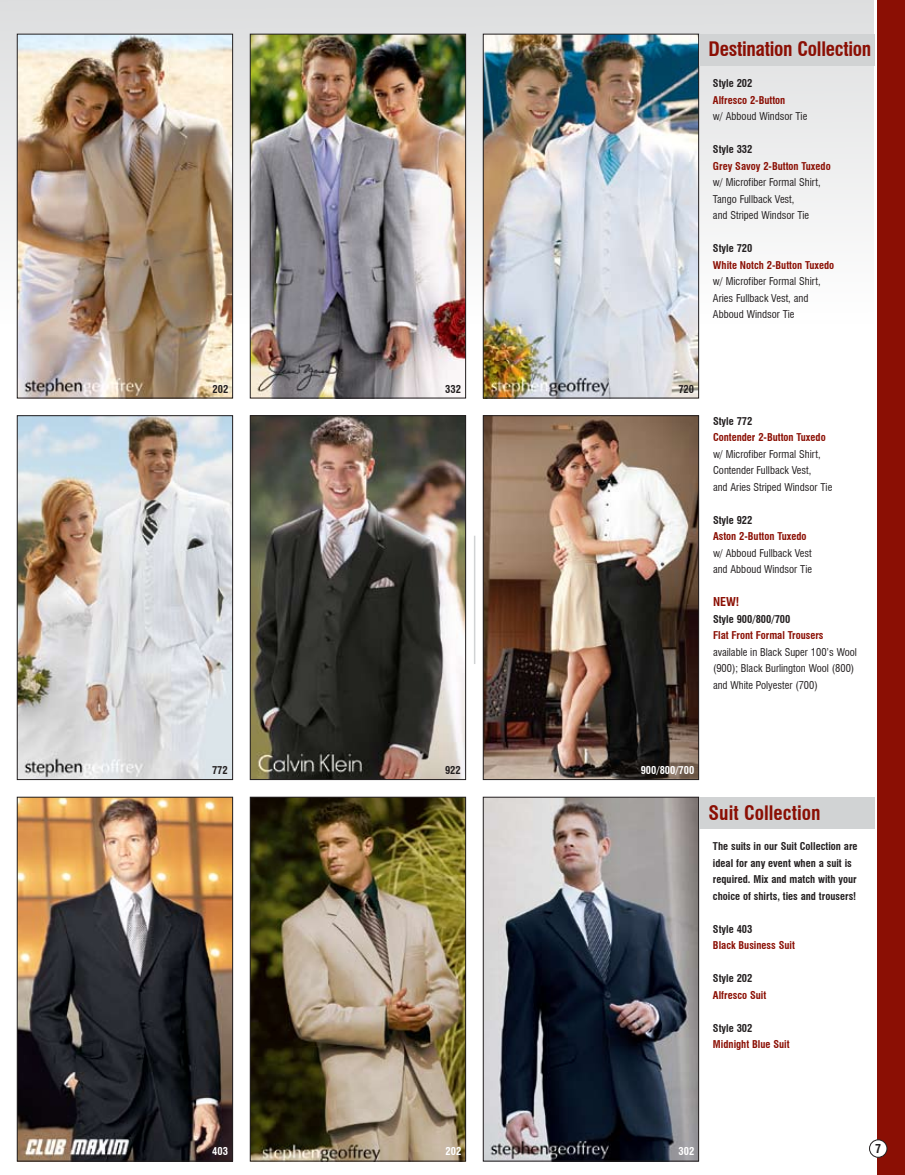
<style>
.page{position:relative;width:905px;height:1175px;background:#fff}
.page>*{position:absolute;margin:0;border:0;box-sizing:border-box;transform-origin:0 0}
.t1{font:700 condensed 19.5px "Swiss 721 BT";letter-spacing:-.015em;color:#8b0f04}
.t2{font:700 condensed 12px "Swiss 721 BT";color:#8b0f04}
.t3{font:700 condensed 12px "Swiss 721 BT";color:#231f20}
.t4{font:condensed 10.5px/16.5px "Swiss 721 BT";color:#231f20}
.t5{font:700 condensed 10.5px/16.5px "Swiss 721 BT";color:#231f20}
.t6{font:700 condensed 10.5px "Swiss 721 BT";color:#8b0f04}
.t7{font:700 condensed 10.5px "Swiss 721 BT";color:#fff}
</style>
<div class="page">
<div style="left:0;top:0;width:874px;height:324px;background:linear-gradient(to bottom,#dbdcdd,#fdfdfd)"></div>
<img style="left:19px;top:36px;width:212px;height:360px">
<div style="left:17px;top:34px;width:216px;height:364px;border:1px solid #231f20"></div>
<img style="left:252px;top:36px;width:212px;height:360px">
<div style="left:250px;top:34px;width:216px;height:364px;border:1px solid #231f20"></div>
<img style="left:485px;top:36px;width:212px;height:360px">
<div style="left:483px;top:34px;width:216px;height:364px;border:1px solid #231f20"></div>
<img style="left:19px;top:417px;width:212px;height:361px">
<div style="left:17px;top:415px;width:216px;height:365px;border:1px solid #231f20"></div>
<img style="left:252px;top:417px;width:212px;height:361px">
<div style="left:250px;top:415px;width:216px;height:365px;border:1px solid #231f20"></div>
<img style="left:485px;top:417px;width:212px;height:361px">
<div style="left:483px;top:415px;width:216px;height:365px;border:1px solid #231f20"></div>
<img style="left:19px;top:798px;width:212px;height:361px">
<div style="left:17px;top:796px;width:216px;height:365px;border:1px solid #231f20"></div>
<img style="left:252px;top:798px;width:212px;height:361px">
<div style="left:250px;top:796px;width:216px;height:365px;border:1px solid #231f20"></div>
<img style="left:485px;top:798px;width:212px;height:361px">
<div style="left:483px;top:796px;width:216px;height:365px;border:1px solid #231f20"></div>
<div style="left:878px;top:0;width:26px;height:1174px;background:#8b0f04"></div>
<div style="left:699px;top:34px;width:175px;height:32px;background:#d1d3d4"></div>
<div style="left:699px;top:797px;width:175px;height:31px;background:#d1d3d4"></div>
<hr style="left:474px;top:535px;width:1px;height:129px;background:#d1d3d4">
<div style="left:869px;top:1139px;width:18px;height:18px;background:#fff;border-radius:50%"></div>
<div style="left:869px;top:1139px;width:18px;height:18px;border:1px solid #231f20;border-radius:50%"></div>
<h1 class="t1" style="left:708px;top:37px;width:164px">Destination Collection</h1>
<p class="t5" style="left:713px;top:75px;width:41px">Style 202</p>
<p class="t6" style="left:713px;top:93px;width:74px">Alfresco 2-Button</p>
<p class="t4" style="left:713px;top:108px;width:96px">w/ Abboud Windsor Tie</p>
<p class="t5" style="left:713px;top:141px;width:41px">Style 332</p>
<p class="t6" style="left:713px;top:159px;width:119px">Grey Savoy 2-Button Tuxedo</p>
<p class="t4" style="left:713px;top:174px;width:109px">w/ Microfiber Formal Shirt,<br>Tango Fullback Vest,<br>and Striped Windsor Tie</p>
<p class="t5" style="left:713px;top:240px;width:41px">Style 720</p>
<p class="t6" style="left:713px;top:258px;width:123px">White Notch 2-Button Tuxedo</p>
<p class="t4" style="left:713px;top:273px;width:109px">w/ Microfiber Formal Shirt,<br>Aries Fullback Vest, and<br>Abboud Windsor Tie</p>
<p class="t5" style="left:212px;top:380px;width:17px">202</p>
<p class="t5" style="left:445px;top:380px;width:17px">332</p>
<p class="t5" style="left:678px;top:380px;width:17px">720</p>
<p class="t5" style="left:713px;top:413px;width:41px">Style 772</p>
<p class="t6" style="left:713px;top:431px;width:114px">Contender 2-Button Tuxedo</p>
<p class="t4" style="left:713px;top:446px;width:121px">w/ Microfiber Formal Shirt,<br>Contender Fullback Vest,<br>and Aries Striped Windsor Tie</p>
<p class="t5" style="left:713px;top:512px;width:41px">Style 922</p>
<p class="t6" style="left:713px;top:530px;width:95px">Aston 2-Button Tuxedo</p>
<p class="t4" style="left:713px;top:545px;width:101px">w/ Abboud Fullback Vest and Abboud Windsor Tie</p>
<p class="t2" style="left:713px;top:595px;width:28px">NEW!</p>
<p class="t5" style="left:713px;top:611px;width:79px">Style 900/800/700</p>
<p class="t6" style="left:713px;top:629px;width:112px">Flat Front Formal Trousers</p>
<p class="t4" style="left:713px;top:644px;width:145px">available in Black Super 100’s Wool (900); Black Burlington Wool (800) and White Polyester (700)</p>
<p class="t5" style="left:212px;top:762px;width:17px">772</p>
<p class="t5" style="left:445px;top:762px;width:17px">922</p>
<p class="t7" style="left:640px;top:764px;width:55px">900/800/700</p>
<h1 class="t1" style="left:708px;top:801px;width:113px">Suit Collection</h1>
<p class="t5" style="left:713px;top:838px;width:146px">The suits in our Suit Collection are ideal for any event when a suit is required. Mix and match with your choice of shirts, ties and trousers!</p>
<p class="t5" style="left:713px;top:920px;width:41px">Style 403</p>
<p class="t6" style="left:713px;top:939px;width:83px">Black Business Suit</p>
<p class="t5" style="left:713px;top:970px;width:41px">Style 202</p>
<p class="t6" style="left:713px;top:988px;width:55px">Alfresco Suit</p>
<p class="t5" style="left:713px;top:1019px;width:41px">Style 302</p>
<p class="t6" style="left:713px;top:1038px;width:78px">Midnight Blue Suit</p>
<p class="t7" style="left:212px;top:1145px;width:17px">403</p>
<p class="t7" style="left:445px;top:1144px;width:17px">202</p>
<p class="t7" style="left:678px;top:1144px;width:17px">302</p>
<p class="t3" style="left:875px;top:1141px;width:7px">7</p>
</div>
